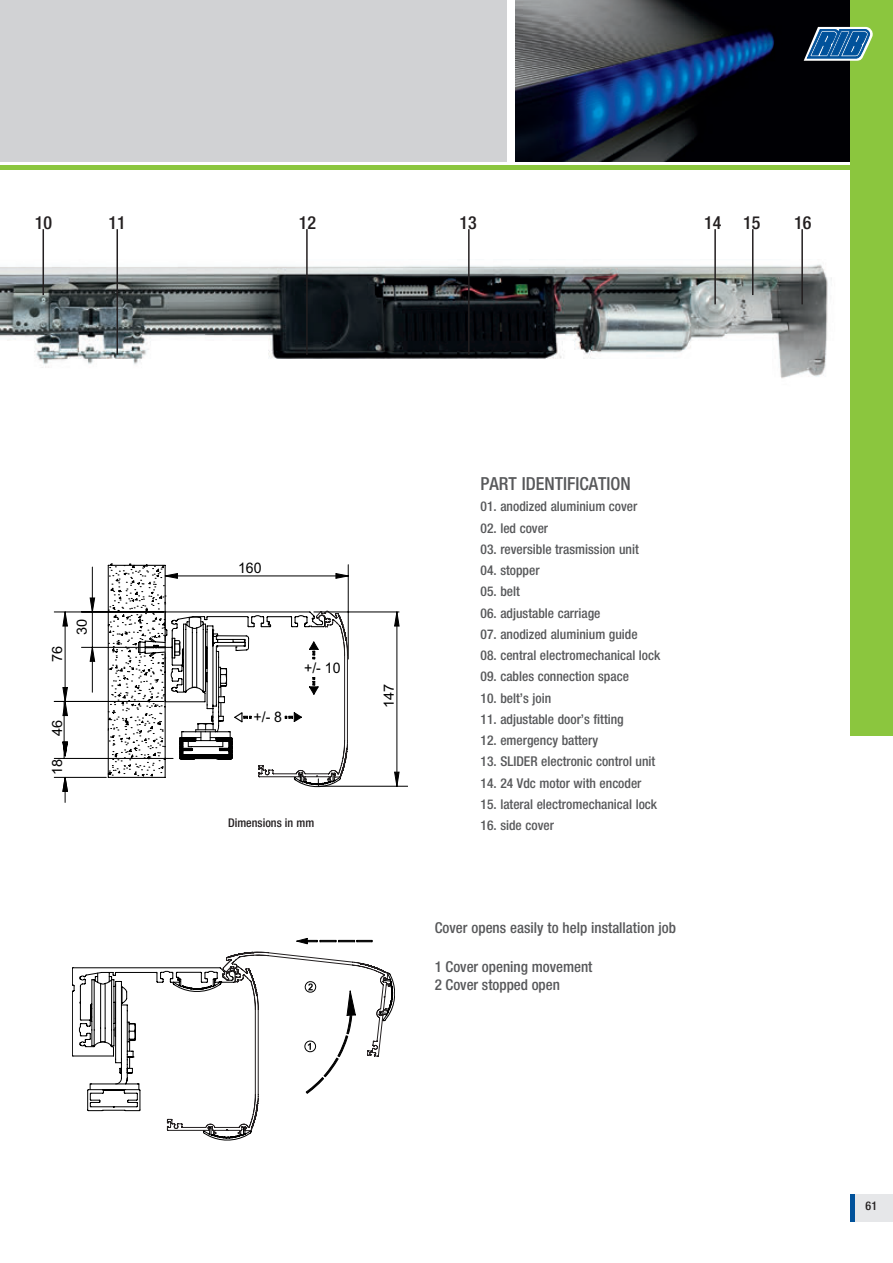
<style>
.page{position:relative;width:893px;height:1263px;background:#fff}
.page>*{position:absolute;margin:0;border:0;box-sizing:border-box;transform-origin:0 0}
.t1{font:500 condensed 18px "Helvetica Neue";color:#57585a}
.t2{font:500 condensed 18px "Helvetica Neue";color:#231f20}
.t3{font:500 condensed 15px/18px "Helvetica Neue";color:#57585a}
.t4{font:14.55px "Arial";color:#000}
.t5{font:14.1px "Arial";color:#000}
.t6{font:500 condensed 13.5px "Helvetica Neue";color:#57585a}
.t7{font:500 condensed 12px "Helvetica Neue";color:#231f20}
</style>
<div class="page">
<div style="left:855px;top:1194px;width:38px;height:28px;background:#e6e7e9"></div>
<hr style="left:850px;top:1194px;width:4px;height:28px;background:#01529b">
<div style="left:44px;top:0;width:462px;height:161px;background:#d1d2d4"></div>
<img style="left:516px;top:0;width:335px;height:161px">
<hr style="left:0;top:166px;width:893px;height:4px;background:#8bc63e">
<div style="left:0;top:0;width:49px;height:161px;background:#d1d2d4"></div>
<img style="left:0;top:251px;width:851px;height:150px">
<div style="left:851px;top:0;width:42px;height:736px;background:#8bc63e"></div>
<hr style="left:43px;top:229px;width:1px;height:66px;background:#231f20">
<hr style="left:117px;top:229px;width:1px;height:126px;background:#231f20">
<hr style="left:306px;top:229px;width:2px;height:126px;background:#231f20">
<hr style="left:468px;top:229px;width:2px;height:126px;background:#231f20">
<hr style="left:714px;top:229px;width:2px;height:75px;background:#231f20">
<hr style="left:752px;top:229px;width:1px;height:66px;background:#231f20">
<hr style="left:801px;top:229px;width:2px;height:75px;background:#231f20">
<hr style="left:92px;top:567px;width:1px;height:45px;background:#000">
<hr style="left:54px;top:612px;width:110px;height:1px;background:#000">
<hr style="left:54px;top:701px;width:100px;height:1px;background:#000">
<hr style="left:54px;top:758px;width:119px;height:1px;background:#000">
<hr style="left:348px;top:565px;width:1px;height:94px;background:#000">
<hr style="left:314px;top:612px;width:85px;height:1px;background:#000">
<hr style="left:318px;top:786px;width:90px;height:1px;background:#000">
<hr style="left:54px;top:777px;width:52px;height:1px;background:#000">
<svg style="left:395px;top:612px;width:4px;height:174px"></svg>
<svg style="left:63px;top:598px;width:32px;height:204px"></svg>
<svg style="left:107px;top:563px;width:241px;height:225px"></svg>
<svg style="left:72px;top:938px;width:323px;height:202px"></svg>
<svg style="left:804px;top:27px;width:69px;height:34px;background:#477a9c"></svg>
<h1 class="t2" style="left:35px;top:212px;width:19px">10</h1>
<h1 class="t2" style="left:108px;top:212px;width:19px">11</h1>
<h1 class="t2" style="left:299px;top:212px;width:19px">12</h1>
<h1 class="t2" style="left:459px;top:212px;width:19px">13</h1>
<h1 class="t2" style="left:704px;top:212px;width:58px">14 15</h1>
<h1 class="t2" style="left:794px;top:212px;width:19px">16</h1>
<p class="t5" style="left:48px;top:662px;width:18px;rotate:-90deg">76</p>
<p class="t5" style="left:73px;top:635px;width:18px;rotate:-90deg">30</p>
<p class="t5" style="left:48px;top:736px;width:18px;rotate:-90deg">46</p>
<p class="t5" style="left:48px;top:775px;width:18px;rotate:-90deg">18</p>
<p class="t4" style="left:238px;top:558px;width:25px">160</p>
<p class="t4" style="left:254px;top:707px;width:30px">+/- 8</p>
<p class="t4" style="left:304px;top:658px;width:38px">+/- 10</p>
<p class="t7" style="left:228px;top:815px;width:88px">Dimensions in mm</p>
<p class="t5" style="left:380px;top:708px;width:26px;rotate:-90deg">147</p>
<h1 class="t1" style="left:481px;top:473px;width:152px">PART IDENTIFICATION</h1>
<p class="t6" style="left:481px;top:498px;width:158px">01. anodized aluminium cover</p>
<p class="t6" style="left:481px;top:520px;width:69px">02. led cover</p>
<p class="t6" style="left:481px;top:541px;width:160px">03. reversible trasmission unit</p>
<p class="t6" style="left:481px;top:562px;width:61px">04. stopper</p>
<p class="t6" style="left:481px;top:583px;width:41px">05. belt</p>
<p class="t6" style="left:481px;top:605px;width:121px">06. adjustable carriage</p>
<p class="t6" style="left:481px;top:626px;width:159px">07. anodized aluminium guide</p>
<p class="t6" style="left:481px;top:647px;width:181px">08. central electromechanical lock</p>
<p class="t6" style="left:481px;top:668px;width:150px">09. cables connection space</p>
<p class="t6" style="left:481px;top:690px;width:72px">10. belt’s join</p>
<p class="t6" style="left:481px;top:711px;width:145px">11. adjustable door’s fitting</p>
<p class="t6" style="left:481px;top:732px;width:119px">12. emergency battery</p>
<p class="t6" style="left:481px;top:753px;width:176px">13. SLIDER electronic control unit</p>
<p class="t6" style="left:481px;top:775px;width:162px">14. 24 Vdc motor with encoder</p>
<p class="t6" style="left:481px;top:796px;width:178px">15. lateral electromechanical lock</p>
<p class="t6" style="left:481px;top:817px;width:75px">16. side cover</p>
<p class="t3" style="left:435px;top:918px;width:243px">Cover opens easily to help installation job</p>
<p class="t3" style="left:435px;top:958px;width:159px">1 Cover opening movement<br>2 Cover stopped open</p>
<p class="t7" style="left:866px;top:1199px;width:13px">61</p>
</div>
